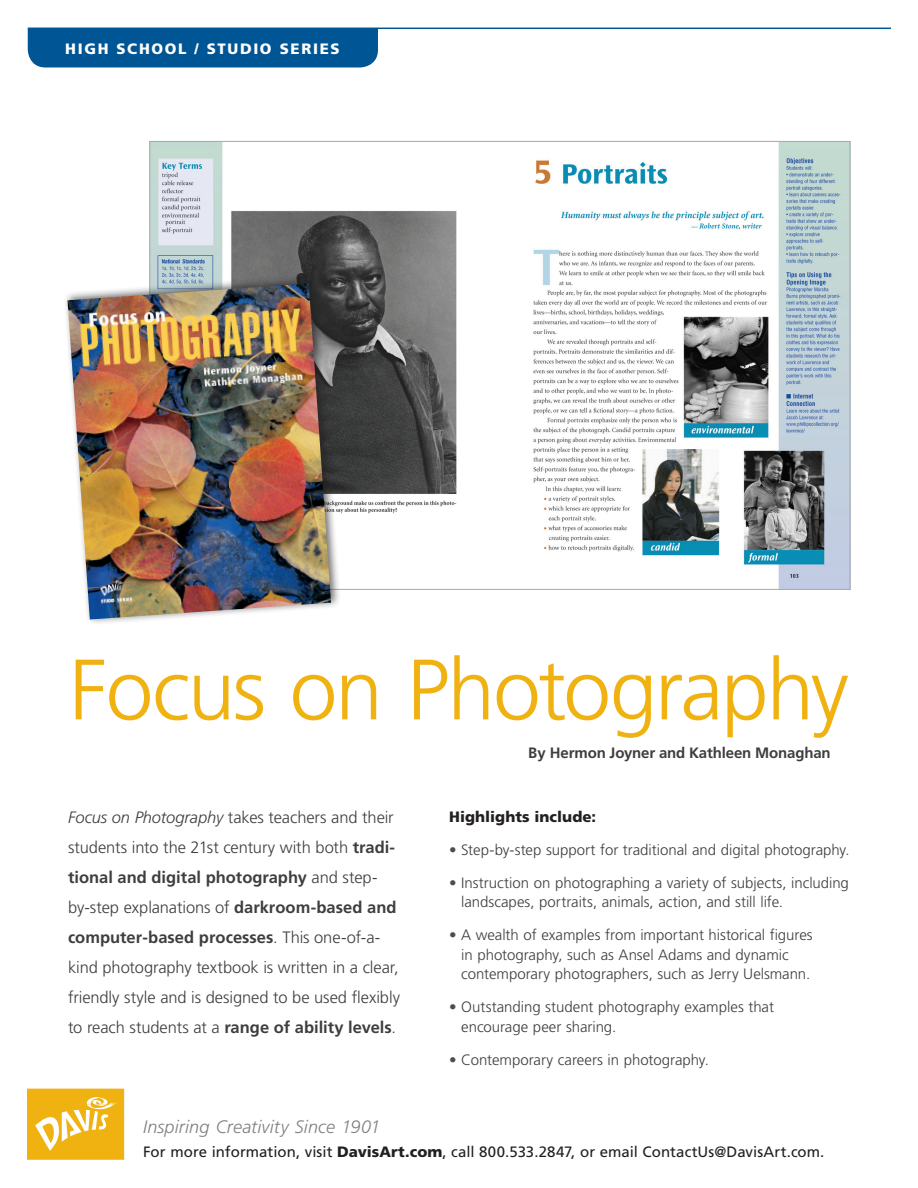
<style>
.page{position:relative;width:918px;height:1188px;background:#fff}
.page>*{position:absolute;margin:0;border:0;box-sizing:border-box;transform-origin:0 0}
.header__text{font:300 85.5px "Frutiger";letter-spacing:-.025em;color:#efb211}
.t1{font:italic 300 18px "Frutiger";letter-spacing:.01em;color:#808083}
.book_description{font:300 16.5px/30px "Frutiger";letter-spacing:-.005em;color:#3e3e3f}
.t2{font:300 15px/19.5px "Frutiger";color:#3e3e3f}
.t3{font:15px "Frutiger";letter-spacing:.005em;color:#231f20}
.header__text-2{font:700 15px "Frutiger";letter-spacing:-.01em;color:#3e3e3f}
.t4{font:900 15px "Frutiger";letter-spacing:.11em;color:#fff}
.book_description-2{font:900 15px "Frutiger";letter-spacing:.005em;color:#231f20}
.s1{font-style:italic}
.s2{font-weight:700}
.s3{color:#4b4c4d}
.s4{font-weight:900}
</style>
<div class="page">
<img style="left:151px;top:143px;width:698px;height:445px">
<div style="left:28px;top:29px;width:350px;height:38px;background:#005595"></div>
<hr style="left:28px;top:28px;width:863px;height:1px;background:#005595">
<svg style="left:27px;top:1089px;width:97px;height:71px;background:#f1bd35"></svg>
<div style="left:63px;top:274px;width:278px;height:351px;background:#231f20;opacity:.65"></div>
<img style="left:68px;top:284px;width:263px;height:336px">
<p class="t4" style="left:65px;top:40px;width:276px">HIGH SCHOOL / STUDIO SERIES</p>
<p class="header__text" style="left:69px;top:641px;width:781px">Focus on Photography</p>
<p class="header__text-2" style="left:528px;top:744px;width:304px">By Hermon Joyner and Kathleen Monaghan</p>
<p class="book_description" style="left:68px;top:802px;width:333px"><span class="s1">Focus on Photography</span> takes teachers and their students into the 21st century with both <span class="s2">tradi&shy;tional and digital photography</span> and step&shy;by-step explanations of <span class="s2">darkroom-based and computer-based processes</span>. This one-of-a&shy;kind photography textbook is written in a clear, friendly style and is designed to be used flexibly to reach students at a <span class="s2">range of ability levels</span>.</p>
<p class="book_description-2" style="left:449px;top:807px;width:148px">Highlights include:</p>
<p class="t2" style="left:449px;top:840px;width:402px"><span class="s3">•</span> Step-by-step support for traditional and digital photography.</p>
<p class="t2" style="left:461px;top:873px;width:389px;text-indent:-12px"><span class="s3">•</span> Instruction on photographing a variety of subjects, including landscapes, portraits, animals, action, and still life.</p>
<p class="t2" style="left:461px;top:925px;width:353px;text-indent:-12px"><span class="s3">•</span> A wealth of examples from important historical figures in photography, such as Ansel Adams and dynamic contemporary photographers, such as Jerry Uelsmann.</p>
<p class="t2" style="left:461px;top:997px;width:314px;text-indent:-12px"><span class="s3">•</span> Outstanding student photography examples that encourage peer sharing.</p>
<p class="t2" style="left:449px;top:1050px;width:261px"><span class="s3">•</span> Contemporary careers in photography.</p>
<p class="t1" style="left:143px;top:1116px;width:239px">Inspiring Creativity Since 1901</p>
<p class="t3" style="left:143px;top:1143px;width:683px">For more information, visit <span class="s4">DavisArt.com</span>, call 800.533.2847, or email ContactUs@DavisArt.com.</p>
</div>
